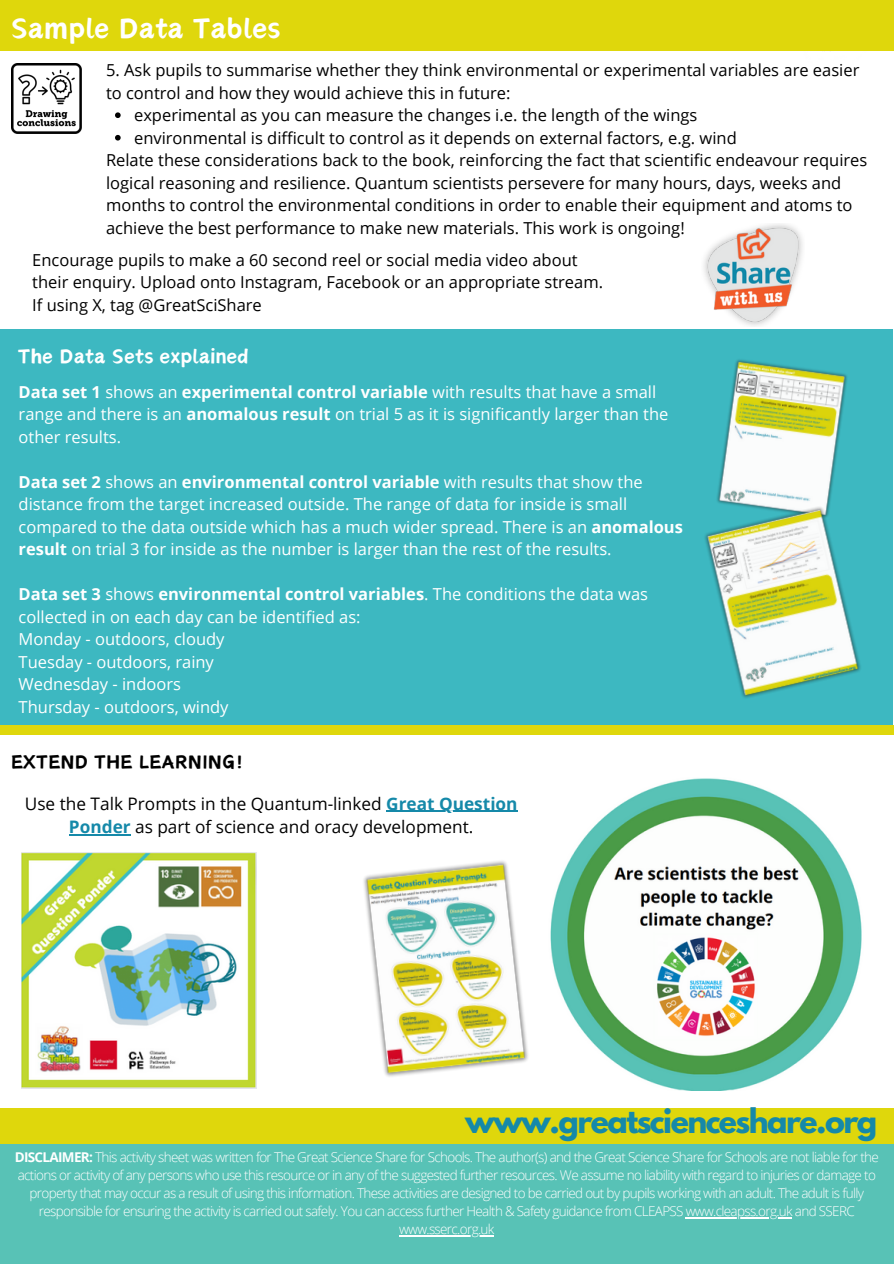
<style>
.page{position:relative;width:894px;height:1264px;background:#fff}
.page>*{position:absolute;margin:0;border:0;box-sizing:border-box;transform-origin:0 0}
.t1{font:36px "Canva Sword Like Dream";color:#fff}
.t2{font:700 30px "League Spartan";letter-spacing:-.05em;color:#1589a9}
.t3{font:25.5px "Canva Sword Like Dream";color:#fff}
.t4{font:24px "Canva Sword Like Dream";color:#000}
.t5{font:17.25px/23.7px "Open Sans";color:#000;text-align:center}
.t6{font:16.5px/22.5px "Open Sans";color:#000}
.t7{font:16.5px/22.5px "Open Sans";color:#fff}
.t8{font:300 13.5px/18px "Open Sans";letter-spacing:-.05em;color:#fff;text-align:center}
.s1{font-weight:700}
.s2{font-weight:700;color:#1589a9}
</style>
<div class="page">
<div style="left:0;top:0;width:893px;height:51px;background:#dfd70c"></div>
<div style="left:0;top:329px;width:892px;height:398px;background:#3db8c1"></div>
<div style="left:0;top:1123px;width:893px;height:140px;background:#58c2b6"></div>
<div style="left:0;top:1107px;width:893px;height:36px;background:#dfd70c"></div>
<img style="left:22px;top:853px;width:234px;height:235px">
<img style="left:550px;top:778px;width:312px;height:312px">
<img style="left:363px;top:861px;width:165px;height:216px">
<div style="left:0;top:725px;width:893px;height:10px;background:#dfd70c"></div>
<img style="left:717px;top:359px;width:130px;height:140px">
<img style="left:705px;top:499px;width:156px;height:199px">
<img style="left:703px;top:224px;width:100px;height:102px">
<hr style="left:685px;top:1217px;width:106px;height:1px;background:#fff">
<hr style="left:399px;top:1235px;width:94px;height:1px;background:#fff">
<hr style="left:386px;top:810px;width:131px;height:2px;background:#1589a9">
<hr style="left:69px;top:834px;width:62px;height:1px;background:#1589a9">
<svg style="left:115px;top:112px;width:6px;height:6px"></svg>
<svg style="left:115px;top:135px;width:6px;height:5px"></svg>
<img style="left:12px;top:63px;width:69px;height:70px">
<h1 class="t1" style="left:11px;top:11px;width:271px">Sample Data Tables</h1>
<p class="t6" style="left:106px;top:59px;width:754px">5. Ask pupils to summarise whether they think environmental or experimental variables are easier</p>
<p class="t6" style="left:106px;top:81px;width:406px">to control and how they would achieve this in future:</p>
<p class="t6" style="left:134px;top:104px;width:564px">experimental as you can measure the changes i.e. the length of the wings</p>
<p class="t6" style="left:134px;top:126px;width:604px">environmental is difficult to control as it depends on external factors, e.g. wind</p>
<p class="t6" style="left:106px;top:149px;width:762px">Relate these considerations back to the book, reinforcing the fact that scientific endeavour requires</p>
<p class="t6" style="left:106px;top:171px;width:736px">logical reasoning and resilience. Quantum scientists persevere for many hours, days, weeks and</p>
<p class="t6" style="left:106px;top:194px;width:747px">months to control the environmental conditions in order to enable their equipment and atoms to</p>
<p class="t6" style="left:106px;top:216px;width:580px">achieve the best performance to make new materials. This work is ongoing!</p>
<p class="t6" style="left:32px;top:248px;width:572px">Encourage pupils to make a 60 second reel or social media video about their enquiry. Upload onto Instagram, Facebook or an appropriate stream.<br>If using X, tag @GreatSciShare</p>
<h3 class="t3" style="left:18px;top:344px;width:233px">The Data Sets explained</h3>
<p class="t7" style="left:19px;top:380px;width:651px"><span class="s1">Data set 1</span> shows an <span class="s1">experimental control variable</span> with results that have a small range and there is an <span class="s1">anomalous result</span> on trial 5 as it is significantly larger than the other results.</p>
<p class="t7" style="left:19px;top:470px;width:665px"><span class="s1">Data set 2</span> shows an <span class="s1">environmental control variable</span> with results that show the distance from the target increased outside. The range of data for inside is small compared to the data outside which has a much wider spread. There is an <span class="s1">anomalous result</span> on trial 3 for inside as the number is larger than the rest of the results.</p>
<p class="t7" style="left:19px;top:582px;width:630px"><span class="s1">Data set 3</span> shows <span class="s1">environmental control variables</span>. The conditions the data was collected in on each day can be identified as:<br>Monday - outdoors, cloudy<br>Tuesday - outdoors, rainy<br>Wednesday - indoors<br>Thursday - outdoors, windy</p>
<h3 class="t4" style="left:11px;top:751px;width:234px">EXTEND THE LEARNING!</h3>
<p class="t5" style="left:25px;top:791px;width:494px">Use the Talk Prompts in the Quantum-linked <span class="s2">Great Question<br>Ponder</span> as part of science and oracy development.</p>
<h2 class="t2" style="left:465px;top:1105px;width:414px">www.greatscienceshare.org</h2>
<p class="t8" style="left:15px;top:1147px;width:865px"><span class="s1">DISCLAIMER:</span> This activity sheet was written for The Great Science Share for Schools. The author(s) and the Great Science Share for Schools are not liable for the actions or activity of any persons who use this resource or in any of the suggested further resources. We assume no liability with regard to injuries or damage to property that may occur as a result of using this information. These activities are designed to be carried out by pupils working with an adult. The adult is fully responsible for ensuring the activity is carried out safely. You can access further Health &amp; Safety guidance from CLEAPSS www.cleapss.org.uk and SSERC www.sserc.org.uk</p>
</div>
